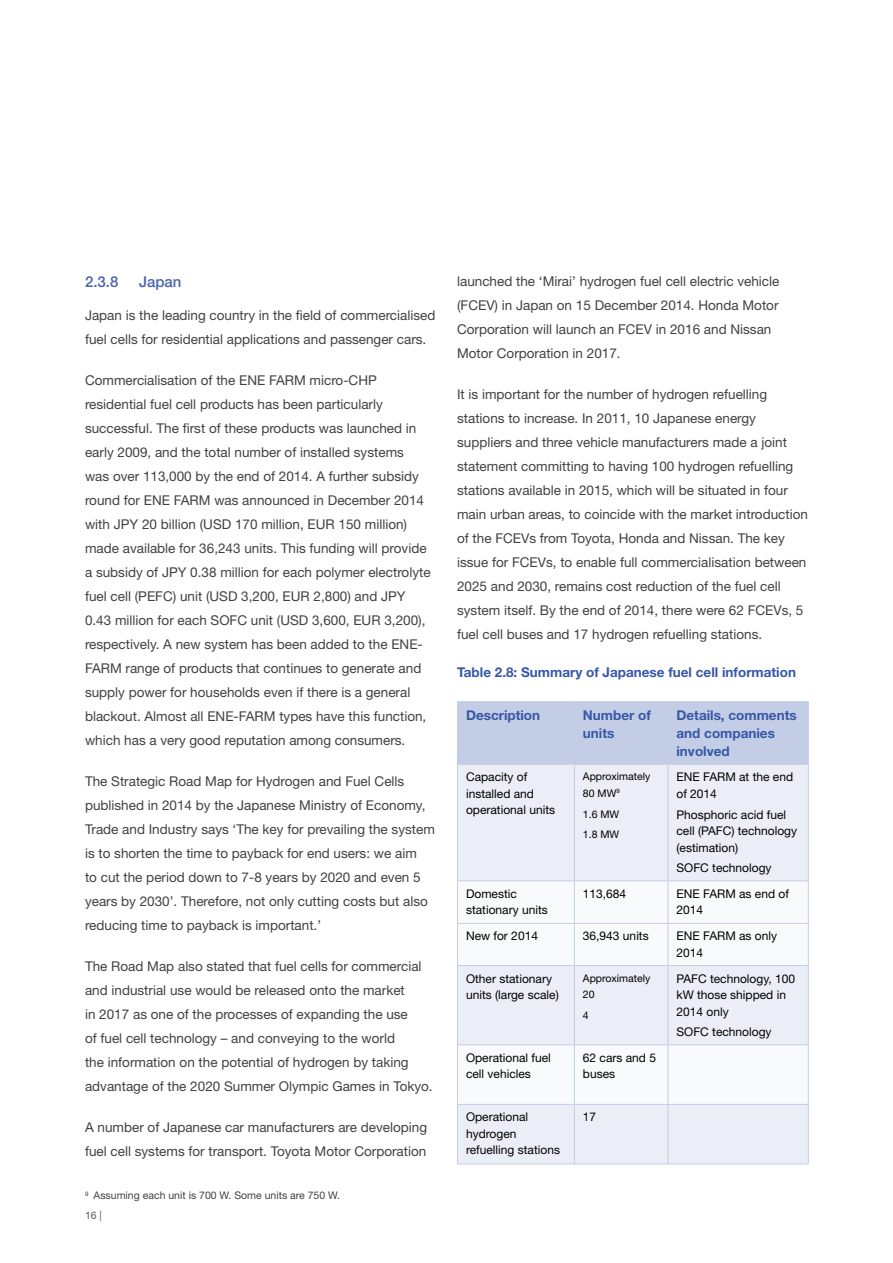
<style>
.page{position:relative;width:893px;height:1263px;background:#fff}
.page>*{position:absolute;margin:0;border:0;box-sizing:border-box;transform-origin:0 0}
.t1{font:500 15px "Helvetica Neue LT Std";color:#4b62ad}
.t2{font:13.5px/24px "Helvetica Neue LT Std";color:#414042}
.t3{font:700 13.5px/18px "Helvetica Neue LT Std";color:#3757a7}
.t4{font:12px/16.5px "Helvetica Neue LT Std";color:#000}
.t5{font:10.5px/16.5px "Helvetica Neue LT Std";color:#000}
.t6{font:10.5px "Helvetica Neue LT Std";color:#414042}
.t7{font:10.5px "Helvetica Neue LT Std";color:#58595b}
</style>
<div class="page">
<div style="left:458px;top:702px;width:350px;height:62px;background:#c3cde5"></div>
<div style="left:458px;top:765px;width:350px;height:398px;background:#ebeef6"></div>
<svg style="left:458px;top:881px;width:350px;height:223px"></svg>
<hr style="left:457px;top:1044px;width:117px;height:1px;background:#c3cde5">
<hr style="left:457px;top:1045px;width:1px;height:59px;background:#c3cde5">
<hr style="left:574px;top:1044px;width:94px;height:1px;background:#c3cde5">
<hr style="left:574px;top:1045px;width:1px;height:59px;background:#c3cde5">
<hr style="left:668px;top:1044px;width:141px;height:1px;background:#c3cde5">
<hr style="left:668px;top:1045px;width:1px;height:59px;background:#c3cde5">
<hr style="left:808px;top:1045px;width:1px;height:59px;background:#c3cde5">
<hr style="left:457px;top:1104px;width:117px;height:1px;background:#c3cde5">
<hr style="left:457px;top:1105px;width:1px;height:58px;background:#c3cde5">
<hr style="left:457px;top:1163px;width:117px;height:1px;background:#c3cde5">
<hr style="left:574px;top:1104px;width:94px;height:1px;background:#c3cde5">
<hr style="left:574px;top:1105px;width:1px;height:58px;background:#c3cde5">
<hr style="left:574px;top:1163px;width:94px;height:1px;background:#c3cde5">
<hr style="left:668px;top:1104px;width:141px;height:1px;background:#c3cde5">
<hr style="left:668px;top:1105px;width:1px;height:58px;background:#c3cde5">
<hr style="left:808px;top:1105px;width:1px;height:58px;background:#c3cde5">
<hr style="left:668px;top:1163px;width:141px;height:1px;background:#c3cde5">
<hr style="left:457px;top:701px;width:117px;height:1px;background:#c3cde5">
<hr style="left:457px;top:702px;width:1px;height:62px;background:#c3cde5">
<hr style="left:574px;top:701px;width:94px;height:1px;background:#c3cde5">
<hr style="left:574px;top:702px;width:1px;height:62px;background:#c3cde5">
<hr style="left:668px;top:701px;width:141px;height:1px;background:#c3cde5">
<hr style="left:668px;top:702px;width:1px;height:62px;background:#c3cde5">
<hr style="left:808px;top:702px;width:1px;height:62px;background:#c3cde5">
<hr style="left:457px;top:764px;width:117px;height:1px;background:#c3cde5">
<hr style="left:457px;top:765px;width:1px;height:115px;background:#c3cde5">
<hr style="left:574px;top:764px;width:94px;height:1px;background:#c3cde5">
<hr style="left:574px;top:765px;width:1px;height:115px;background:#c3cde5">
<hr style="left:668px;top:764px;width:141px;height:1px;background:#c3cde5">
<hr style="left:668px;top:765px;width:1px;height:115px;background:#c3cde5">
<hr style="left:808px;top:765px;width:1px;height:115px;background:#c3cde5">
<hr style="left:457px;top:880px;width:117px;height:1px;background:#c3cde5">
<hr style="left:457px;top:881px;width:1px;height:42px;background:#c3cde5">
<hr style="left:457px;top:923px;width:117px;height:1px;background:#c3cde5">
<hr style="left:457px;top:924px;width:1px;height:41px;background:#c3cde5">
<hr style="left:457px;top:965px;width:117px;height:1px;background:#c3cde5">
<hr style="left:457px;top:966px;width:1px;height:78px;background:#c3cde5">
<hr style="left:574px;top:880px;width:94px;height:1px;background:#c3cde5">
<hr style="left:574px;top:881px;width:1px;height:42px;background:#c3cde5">
<hr style="left:668px;top:880px;width:141px;height:1px;background:#c3cde5">
<hr style="left:668px;top:881px;width:1px;height:42px;background:#c3cde5">
<hr style="left:808px;top:881px;width:1px;height:42px;background:#c3cde5">
<hr style="left:574px;top:923px;width:94px;height:1px;background:#c3cde5">
<hr style="left:574px;top:924px;width:1px;height:41px;background:#c3cde5">
<hr style="left:668px;top:923px;width:141px;height:1px;background:#c3cde5">
<hr style="left:668px;top:924px;width:1px;height:41px;background:#c3cde5">
<hr style="left:808px;top:924px;width:1px;height:41px;background:#c3cde5">
<hr style="left:574px;top:965px;width:94px;height:1px;background:#c3cde5">
<hr style="left:574px;top:966px;width:1px;height:78px;background:#c3cde5">
<hr style="left:668px;top:965px;width:141px;height:1px;background:#c3cde5">
<hr style="left:668px;top:966px;width:1px;height:78px;background:#c3cde5">
<hr style="left:808px;top:966px;width:1px;height:78px;background:#c3cde5">
<p class="t1" style="left:85px;top:273px;width:35px">2.3.8</p>
<p class="t1" style="left:139px;top:273px;width:44px">Japan</p>
<p class="t2" style="left:85px;top:303px;width:352px">Japan is the leading country in the field of commercialised fuel cells for residential applications and passenger cars.</p>
<p class="t2" style="left:85px;top:368px;width:347px">Commercialisation of the ENE FARM micro-CHP residential fuel cell products has been particularly successful. The first of these products was launched in early 2009, and the total number of installed systems was over 113,000 by the end of 2014. A further subsidy round for ENE FARM was announced in December 2014 with JPY 20 billion (USD 170 million, EUR 150 million) made available for 36,243 units. This funding will provide a subsidy of JPY 0.38 million for each polymer electrolyte fuel cell (PEFC) unit (USD 3,200, EUR 2,800) and JPY 0.43 million for each SOFC unit (USD 3,600, EUR 3,200), respectively. A new system has been added to the ENE-FARM range of products that continues to generate and supply power for households even if there is a general blackout. Almost all ENE-FARM types have this function, which has a very good reputation among consumers.</p>
<p class="t2" style="left:85px;top:769px;width:351px">The Strategic Road Map for Hydrogen and Fuel Cells published in 2014 by the Japanese Ministry of Economy, Trade and Industry says ‘The key for prevailing the system is to shorten the time to payback for end users: we aim<br>to cut the period down to 7-8 years by 2020 and even 5 years by 2030’. Therefore, not only cutting costs but also reducing time to payback is important.’</p>
<p class="t2" style="left:85px;top:954px;width:349px">The Road Map also stated that fuel cells for commercial and industrial use would be released onto the market<br>in 2017 as one of the processes of expanding the use<br>of fuel cell technology – and conveying to the world<br>the information on the potential of hydrogen by taking advantage of the 2020 Summer Olympic Games in Tokyo.</p>
<p class="t2" style="left:85px;top:1115px;width:344px">A number of Japanese car manufacturers are developing fuel cell systems for transport. Toyota Motor Corporation</p>
<p class="t6" style="left:85px;top:1189px;width:256px"><sup>9</sup> Assuming each unit is 700 W. Some units are 750 W.</p>
<p class="t7" style="left:85px;top:1209px;width:18px">16 |</p>
<p class="t2" style="left:457px;top:269px;width:324px">launched the ‘Mirai’ hydrogen fuel cell electric vehicle (FCEV) in Japan on 15 December 2014. Honda Motor Corporation will launch an FCEV in 2016 and Nissan Motor Corporation in 2017.</p>
<p class="t2" style="left:457px;top:382px;width:352px">It is important for the number of hydrogen refuelling stations to increase. In 2011, 10 Japanese energy suppliers and three vehicle manufacturers made a joint statement committing to having 100 hydrogen refuelling stations available in 2015, which will be situated in four main urban areas, to coincide with the market introduction of the FCEVs from Toyota, Honda and Nissan. The key issue for FCEVs, to enable full commercialisation between 2025 and 2030, remains cost reduction of the fuel cell system itself. By the end of 2014, there were 62 FCEVs, 5 fuel cell buses and 17 hydrogen refuelling stations.</p>
<p class="t3" style="left:457px;top:662px;width:340px">Table 2.8: Summary of Japanese fuel cell information</p>
<p class="t3" style="left:466px;top:706px;width:76px">Description</p>
<p class="t3" style="left:583px;top:706px;width:69px">Number of units</p>
<p class="t3" style="left:676px;top:706px;width:122px">Details, comments and companies involved</p>
<p class="t4" style="left:466px;top:769px;width:91px">Capacity of installed and operational units</p>
<p class="t5" style="left:583px;top:768px;width:69px">Approximately<br>80 MW<sup>9</sup></p>
<p class="t4" style="left:676px;top:769px;width:118px">ENE FARM at the end of 2014</p>
<p class="t4" style="left:676px;top:806px;width:122px">Phosphoric acid fuel cell (PAFC) technology (estimation)</p>
<p class="t4" style="left:676px;top:860px;width:97px">SOFC technology</p>
<p class="t5" style="left:583px;top:803px;width:38px;line-height:20.7px">1.6 MW<br>1.8 MW</p>
<p class="t4" style="left:466px;top:885px;width:83px">Domestic stationary units</p>
<p class="t4" style="left:583px;top:885px;width:45px">113,684</p>
<p class="t4" style="left:676px;top:885px;width:114px">ENE FARM as end of<br>2014</p>
<p class="t4" style="left:466px;top:928px;width:73px">New for 2014</p>
<p class="t4" style="left:583px;top:928px;width:67px">36,943 units</p>
<p class="t4" style="left:676px;top:928px;width:102px">ENE FARM as only<br>2014</p>
<p class="t4" style="left:466px;top:970px;width:94px">Other stationary units (large scale)</p>
<p class="t5" style="left:583px;top:969px;width:69px">Approximately<br>20</p>
<p class="t5" style="left:583px;top:1007px;width:7px">4</p>
<p class="t4" style="left:676px;top:970px;width:120px">PAFC technology, 100 kW those shipped in<br>2014 only</p>
<p class="t4" style="left:676px;top:1024px;width:97px">SOFC technology</p>
<p class="t4" style="left:466px;top:1049px;width:86px">Operational fuel cell vehicles</p>
<p class="t4" style="left:583px;top:1049px;width:75px">62 cars and 5 buses</p>
<p class="t4" style="left:466px;top:1109px;width:96px">Operational hydrogen refuelling stations</p>
<p class="t4" style="left:583px;top:1109px;width:15px">17</p>
</div>
